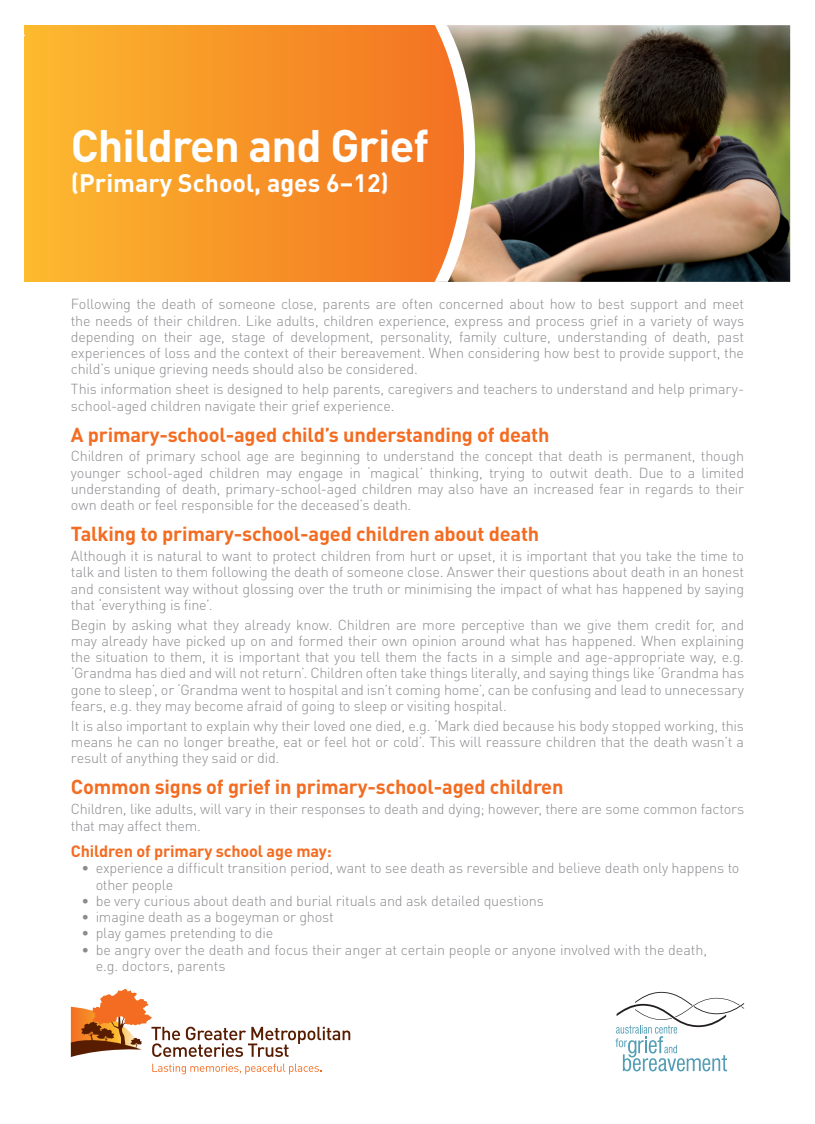
<style>
.page{position:relative;width:815px;height:1124px;background:#fff}
.page>*{position:absolute;margin:0;border:0;box-sizing:border-box;transform-origin:0 0}
.t1{font:700 45px "DIN";letter-spacing:-.02em;color:#fff}
.t2{font:700 25px "DIN";color:#fff}
.t3{font:700 20px "DIN";letter-spacing:-.01em;color:#f36c21}
.t4{font:700 16.25px "DIN";letter-spacing:-.01em;color:#f36c21}
.t5{font:300 14.38px/16.2px "DIN";letter-spacing:-.01em;color:#8a8b8f;text-align:justify}
</style>
<div class="page">
<div style="left:25px;top:25px;width:450px;height:257px;background:linear-gradient(to right,#fcba2f,#f26f21)"></div>
<img style="left:475px;top:25px;width:315px;height:257px">
<svg style="left:435px;top:25px;width:40px;height:257px"></svg>
<svg style="left:152px;top:1063px;width:169px;height:11px"></svg>
<svg style="left:71px;top:988px;width:279px;height:68px"></svg>
<svg style="left:615px;top:991px;width:129px;height:80px"></svg>
<h1 class="t1" style="left:71px;top:117px;width:359px">Children and Grief</h1>
<h2 class="t2" style="left:71px;top:167px;width:320px">(Primary School, ages 6–12)</h2>
<p class="t5" style="left:71px;top:296px;width:675px">Following the death of someone close, parents are often concerned about how to best support and meet the needs of their children. Like adults, children experience, express and process grief in a variety of ways depending on their age, stage of development, personality, family culture, understanding of death, past experiences of loss and the context of their bereavement. When considering how best to provide support, the child’s unique grieving needs should also be considered.</p>
<p class="t5" style="left:71px;top:381px;width:675px">This information sheet is designed to help parents, caregivers and teachers to understand and help primary&shy;school-aged children navigate their grief experience.</p>
<h3 class="t3" style="left:71px;top:421px;width:480px">A primary-school-aged child’s understanding of death</h3>
<p class="t5" style="left:71px;top:448px;width:675px">Children of primary school age are beginning to understand the concept that death is permanent, though younger school-aged children may engage in ‘magical’ thinking, trying to outwit death. Due to a limited understanding of death, primary-school-aged children may also have an increased fear in regards to their own death or feel responsible for the deceased’s death.</p>
<h3 class="t3" style="left:71px;top:521px;width:470px">Talking to primary-school-aged children about death</h3>
<p class="t5" style="left:71px;top:547px;width:675px">Although it is natural to want to protect children from hurt or upset, it is important that you take the time to talk and listen to them following the death of someone close. Answer their questions about death in an honest and consistent way without glossing over the truth or minimising the impact of what has happened by saying that ‘everything is fine’.</p>
<p class="t5" style="left:71px;top:616px;width:675px">Begin by asking what they already know. Children are more perceptive than we give them credit for, and may already have picked up on and formed their own opinion around what has happened. When explaining the situation to them, it is important that you tell them the facts in a simple and age-appropriate way, e.g. ‘Grandma has died and will not return’. Children often take things literally, and saying things like ‘Grandma has gone to sleep’, or ‘Grandma went to hospital and isn’t coming home’, can be confusing and lead to unnecessary fears, e.g. they may become afraid of going to sleep or visiting hospital.</p>
<p class="t5" style="left:71px;top:717px;width:675px">It is also important to explain why their loved one died, e.g. ‘Mark died because his body stopped working, this means he can no longer breathe, eat or feel hot or cold’. This will reassure children that the death wasn’t a result of anything they said or did.</p>
<h3 class="t3" style="left:71px;top:774px;width:494px">Common signs of grief in primary-school-aged children</h3>
<p class="t5" style="left:71px;top:800px;width:675px">Children, like adults, will vary in their responses to death and dying; however, there are some common factors that may affect them.</p>
<p class="t4" style="left:71px;top:840px;width:262px">Children of primary school age may:</p>
<p class="t5" style="left:96px;top:859px;width:645px;text-indent:-14px">• experience a difficult transition period, want to see death as reversible and believe death only happens to other people</p>
<p class="t5" style="left:81px;top:892px;width:464px">• be very curious about death and burial rituals and ask detailed questions</p>
<p class="t5" style="left:81px;top:908px;width:254px">• imagine death as a bogeyman or ghost</p>
<p class="t5" style="left:81px;top:924px;width:193px">• play games pretending to die</p>
<p class="t5" style="left:96px;top:941px;width:613px;text-indent:-14px">• be angry over the death and focus their anger at certain people or anyone involved with the death, e.g. doctors, parents</p>
</div>
